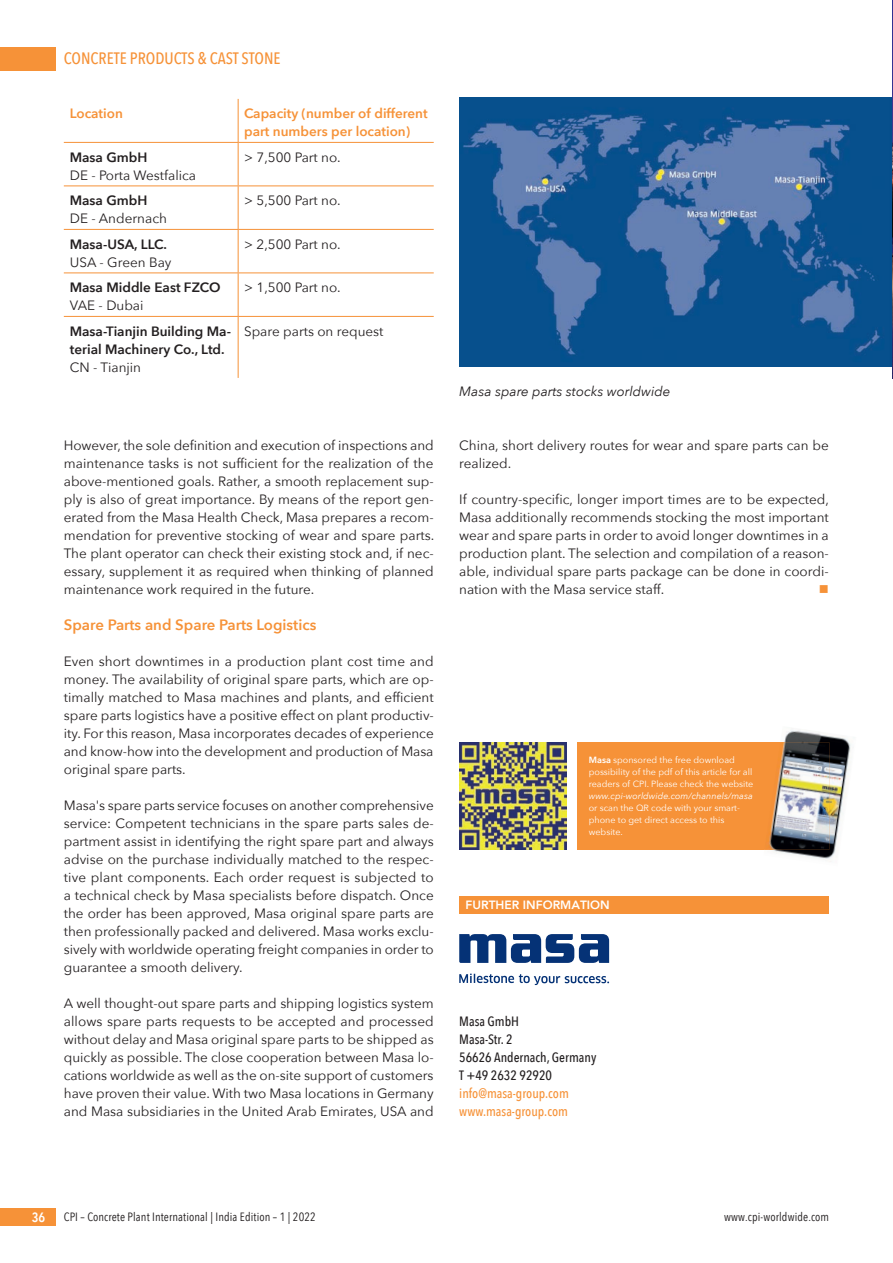
<style>
.page{position:relative;width:893px;height:1263px;background:#fff}
.page>*{position:absolute;margin:0;border:0;box-sizing:border-box;transform-origin:0 0}
.t1{font:500 16.5px "Avenir Next Condensed";color:#f69238}
.t2{font:600 15px "Avenir Next";color:#f69238}
.t3{font:13.5px/18px "Avenir Next";color:#231f20;text-align:justify}
.t4{font:600 13.5px/18px "Avenir Next";color:#231f20}
.t5{font:600 13.5px/18px "Avenir Next";color:#f69238}
.t6{font:500 13.5px/18px "Avenir Next Condensed";color:#231f20}
.t7{font:500 13.5px/18px "Avenir Next Condensed";color:#f69238}
.t8{font:italic 13.5px "Avenir Next";color:#231f20}
.t9{font:600 13.5px "Avenir Next Condensed";color:#fff}
.t10{font:13.5px "Wingdings";color:#f69238}
.t11{font:12px "Avenir Next Condensed";letter-spacing:.01em;color:#231f20}
.t12{font:800 12px "Avenir";color:#fff}
.t13{font:9px/12px "Avenir Next";color:#fff}
.t14{font:italic 9px "Avenir Next";color:#fff}
.s1{font-weight:600}
</style>
<div class="page">
<div style="left:0;top:47px;width:55px;height:23px;background:#f69238"></div>
<div style="left:0;top:1208px;width:55px;height:18px;background:#f69238"></div>
<div style="left:459px;top:897px;width:370px;height:17px;background:#f69238"></div>
<svg style="left:459px;top:974px;width:150px;height:11px"></svg>
<svg style="left:459px;top:934px;width:150px;height:29px"></svg>
<div style="left:577px;top:742px;width:252px;height:108px;background:#f69238"></div>
<img style="left:459px;top:743px;width:107px;height:106px">
<img style="left:772px;top:730px;width:79px;height:132px">
<img style="left:764px;top:742px;width:65px;height:108px">
<img style="left:459px;top:98px;width:433px;height:269px">
<hr style="left:238px;top:143px;width:1px;height:43px;background:#f69238">
<hr style="left:64px;top:186px;width:174px;height:1px;background:#f69238">
<hr style="left:238px;top:186px;width:196px;height:1px;background:#f69238">
<hr style="left:238px;top:186px;width:1px;height:43px;background:#f69238">
<hr style="left:64px;top:229px;width:174px;height:1px;background:#f69238">
<hr style="left:238px;top:229px;width:196px;height:1px;background:#f69238">
<hr style="left:238px;top:230px;width:1px;height:43px;background:#f69238">
<hr style="left:64px;top:273px;width:174px;height:1px;background:#f69238">
<hr style="left:238px;top:273px;width:196px;height:1px;background:#f69238">
<hr style="left:238px;top:273px;width:1px;height:43px;background:#f69238">
<hr style="left:64px;top:316px;width:174px;height:1px;background:#f69238">
<hr style="left:238px;top:316px;width:196px;height:1px;background:#f69238">
<hr style="left:238px;top:317px;width:1px;height:61px;background:#f69238">
<hr style="left:238px;top:99px;width:1px;height:43px;background:#f69238">
<hr style="left:64px;top:142px;width:174px;height:1px;background:#f69238">
<hr style="left:238px;top:142px;width:196px;height:1px;background:#f69238">
<hr style="left:892px;top:378px;width:1px;height:399px;background:#00446a">
<img style="left:892px;top:1px;width:1px;height:377px">
<hr style="left:892px;top:1229px;width:1px;height:34px;background:#00446a">
<p class="t1" style="left:64px;top:49px;width:218px">CONCRETE PRODUCTS &amp; CAST STONE</p>
<p class="t5" style="left:70px;top:104px;width:55px">Location</p>
<p class="t5" style="left:244px;top:104px;width:185px">Capacity (number of different part numbers per location)</p>
<p class="t4" style="left:70px;top:148px;width:79px">Masa GmbH</p>
<p class="t3" style="left:70px;top:166px;width:128px">DE - Porta Westfalica</p>
<p class="t3" style="left:244px;top:148px;width:98px">&gt; 7,500 Part no.</p>
<p class="t4" style="left:70px;top:191px;width:79px">Masa GmbH</p>
<p class="t3" style="left:70px;top:209px;width:99px">DE - Andernach</p>
<p class="t3" style="left:244px;top:191px;width:98px">&gt; 5,500 Part no.</p>
<p class="t4" style="left:70px;top:235px;width:99px">Masa-USA, LLC.</p>
<p class="t3" style="left:70px;top:253px;width:103px">USA - Green Bay</p>
<p class="t3" style="left:244px;top:235px;width:98px">&gt; 2,500 Part no.</p>
<p class="t4" style="left:70px;top:278px;width:152px">Masa Middle East FZCO</p>
<p class="t3" style="left:70px;top:296px;width:75px">VAE - Dubai</p>
<p class="t3" style="left:244px;top:278px;width:98px">&gt; 1,500 Part no.</p>
<p class="t4" style="left:70px;top:322px;width:163px">Masa-Tianjin Building Ma&shy;terial Machinery Co., Ltd.</p>
<p class="t3" style="left:70px;top:358px;width:73px">CN - Tianjin</p>
<p class="t3" style="left:244px;top:322px;width:141px">Spare parts on request</p>
<p class="t3" style="left:64px;top:436px;width:372px">However, the sole definition and execution of inspections and maintenance tasks is not sufficient for the realization of the above-mentioned goals. Rather, a smooth replacement sup&shy;ply is also of great importance. By means of the report gen&shy;erated from the Masa Health Check, Masa prepares a recom&shy;mendation for preventive stocking of wear and spare parts.<br>The plant operator can check their existing stock and, if nec&shy;essary, supplement it as required when thinking of planned maintenance work required in the future.</p>
<p class="t2" style="left:64px;top:612px;width:254px">Spare Parts and Spare Parts Logistics</p>
<p class="t3" style="left:64px;top:652px;width:372px">Even short downtimes in a production plant cost time and money. The availability of original spare parts, which are op&shy;timally matched to Masa machines and plants, and efficient spare parts logistics have a positive effect on plant productiv&shy;ity. For this reason, Masa incorporates decades of experience and know-how into the development and production of Masa original spare parts.</p>
<p class="t3" style="left:64px;top:796px;width:372px">Masa's spare parts service focuses on another comprehensive service: Competent technicians in the spare parts sales de&shy;partment assist in identifying the right spare part and always advise on the purchase individually matched to the respec&shy;tive plant components. Each order request is subjected to a technical check by Masa specialists before dispatch. Once the order has been approved, Masa original spare parts are then professionally packed and delivered. Masa works exclu&shy;sively with worldwide operating freight companies in order to guarantee a smooth delivery.</p>
<p class="t3" style="left:64px;top:994px;width:371px">A well thought-out spare parts and shipping logistics system allows spare parts requests to be accepted and processed without delay and Masa original spare parts to be shipped as quickly as possible. The close cooperation between Masa lo&shy;cations worldwide as well as the on-site support of customers have proven their value. With two Masa locations in Germany and Masa subsidiaries in the United Arab Emirates, USA and</p>
<p class="t8" style="left:459px;top:380px;width:213px">Masa spare parts stocks worldwide</p>
<p class="t3" style="left:459px;top:436px;width:371px">China, short delivery routes for wear and spare parts can be realized.</p>
<p class="t3" style="left:459px;top:490px;width:371px">If country-specific, longer import times are to be expected, Masa additionally recommends stocking the most important wear and spare parts in order to avoid longer downtimes in a production plant. The selection and compilation of a reason&shy;able, individual spare parts package can be done in coordi&shy;nation with the Masa service staff.</p>
<p class="t10" style="left:819px;top:582px;width:12px">■</p>
<p class="t13" style="left:589px;top:753px;width:166px"><span class="s1">Masa</span> sponsored the free download possibility of the pdf of this article for all readers of CPI. Please check the website</p>
<p class="t14" style="left:589px;top:788px;width:166px">www.cpi-worldwide.com/channels/masa</p>
<p class="t13" style="left:589px;top:801px;width:153px">or scan the QR code with your smart&shy;phone to get direct access to this website.</p>
<p class="t12" style="left:466px;top:896px;width:146px">FURTHER INFORMATION</p>
<p class="t6" style="left:459px;top:1012px;width:139px">Masa GmbH<br>Masa-Str. 2<br>56626 Andernach, Germany<br>T +49 2632 92920</p>
<p class="t7" style="left:459px;top:1084px;width:111px">info@masa-group.com www.masa-group.com</p>
<p class="t9" style="left:32px;top:1206px;width:15px">36</p>
<p class="t11" style="left:64px;top:1207px;width:254px">CPI – Concrete Plant International | India Edition – 1 | 2022</p>
<p class="t11" style="left:724px;top:1207px;width:107px">www.cpi-worldwide.com</p>
</div>
